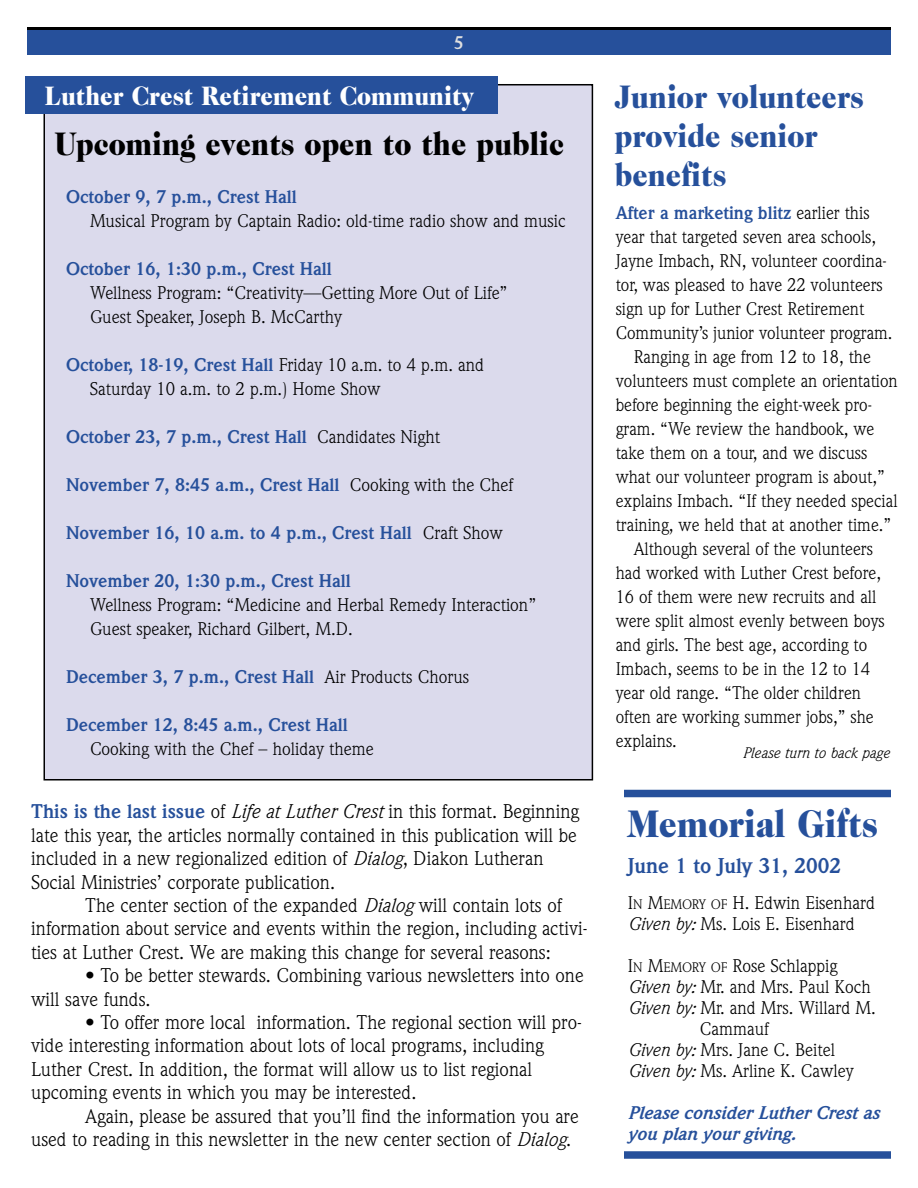
<style>
.page{position:relative;width:918px;height:1188px;background:#fff}
.page>*{position:absolute;margin:0;border:0;box-sizing:border-box;transform-origin:0 0}
.t1{font:900 39px "Caslon Two Twenty Four";color:#26509b;scale:.9 1}
.t2{font:900 33px/39px "Caslon Two Twenty Four";color:#26509b;scale:.9 1}
.t3{font:900 33px "Caslon Two Twenty Four";color:#000;scale:.9 1}
.t4{font:900 27px "Caslon Two Twenty Four";color:#fff;scale:.9 1}
.t5{font:700 21px "Weidemann";color:#26509b}
.t6{font:19.5px/23.4px "Weidemann";color:#000}
.t7{font:18px/24px "Weidemann";color:#000}
.t8{font:700 18px "Weidemann";color:#26509b}
.t9{font:italic 700 18px/21px "Weidemann";color:#26509b}
.t10{font:700 18px "Weidemann";color:#dfdfdf}
.t11{font:italic 15px "Weidemann";color:#000}
.s1{font-weight:700;color:#26509b}
.s2{font-weight:400;color:#000}
.s3{font-style:italic}
.s4{font-size:13.5px}
</style>
<div class="page">
<div style="left:44px;top:85px;width:548px;height:695px;background:#dbdaec"></div>
<div style="left:27px;top:28px;width:864px;height:27px;background:#26509b"></div>
<hr style="left:27px;top:27px;width:864px;height:3px;background:#000">
<div style="left:26px;top:76px;width:472px;height:38px;background:#26509b"></div>
<div style="left:624px;top:790px;width:267px;height:7px;background:#26509b"></div>
<div style="left:624px;top:1151px;width:267px;height:8px;background:#26509b"></div>
<p class="t10" style="left:454px;top:36px;width:12px">5</p>
<h3 class="t4" style="left:45px;top:85px;width:478px">Luther Crest Retirement Community</h3>
<h2 class="t3" style="left:55px;top:131px;width:567px">Upcoming events open to the public</h2>
<p class="t8" style="left:66px;top:190px;width:232px">October 9, 7 p.m., Crest Hall</p>
<p class="t7" style="left:90px;top:211px;width:477px">Musical Program by Captain Radio: old-time radio show and music</p>
<p class="t8" style="left:66px;top:262px;width:267px">October 16, 1:30 p.m., Crest Hall</p>
<p class="t7" style="left:90px;top:283px;width:419px">Wellness Program: “Creativity—Getting More Out of Life”<br>Guest Speaker, Joseph B. McCarthy</p>
<p class="t7" style="left:90px;top:355px;width:396px;text-indent:-24px"><span class="s1">October, 18-19, Crest Hall</span> Friday 10 a.m. to 4 p.m. and<br>Saturday 10 a.m. to 2 p.m.) Home Show</p>
<p class="t8" style="left:66px;top:430px;width:376px">October 23, 7 p.m., Crest Hall <span class="s2">Candidates Night</span></p>
<p class="t8" style="left:66px;top:478px;width:449px">November 7, 8:45 a.m., Crest Hall <span class="s2">Cooking with the Chef</span></p>
<p class="t8" style="left:66px;top:526px;width:438px">November 16, 10 a.m. to 4 p.m., Crest Hall <span class="s2">Craft Show</span></p>
<p class="t8" style="left:66px;top:574px;width:286px">November 20, 1:30 p.m., Crest Hall</p>
<p class="t7" style="left:90px;top:595px;width:448px">Wellness Program: “Medicine and Herbal Remedy Interaction”<br>Guest speaker, Richard Gilbert, M.D.</p>
<p class="t8" style="left:66px;top:670px;width:405px">December 3, 7 p.m., Crest Hall <span class="s2">Air Products Chorus</span></p>
<p class="t8" style="left:66px;top:718px;width:283px">December 12, 8:45 a.m., Crest Hall</p>
<p class="t7" style="left:90px;top:739px;width:285px">Cooking with the Chef – holiday theme</p>
<p class="t6" style="left:31px;top:802px;width:550px"><span class="s1">This is the last issue</span> of <span class="s3">Life at Luther Crest</span> in this format. Beginning late this year, the articles normally contained in this publication will be included in a new regionalized edition of <span class="s3">Dialog</span>, Diakon Lutheran Social Ministries’ corporate publication.</p>
<p class="t6" style="left:31px;top:895px;width:558px;text-indent:54px">The center section of the expanded <span class="s3">Dialog</span> will contain lots of information about service and events within the region, including activi&shy;ties at Luther Crest. We are making this change for several reasons:</p>
<p class="t6" style="left:31px;top:965px;width:554px;text-indent:54px">• To be better stewards. Combining various newsletters into one will save funds.</p>
<p class="t6" style="left:31px;top:1012px;width:552px;text-indent:54px">• To offer more local information. The regional section will pro&shy;vide interesting information about lots of local programs, including Luther Crest. In addition, the format will allow us to list regional upcoming events in which you may be interested.</p>
<p class="t6" style="left:31px;top:1106px;width:549px;text-indent:54px">Again, please be assured that you’ll find the information you are used to reading in this newsletter in the new center section of <span class="s3">Dialog</span>.</p>
<h2 class="t2" style="left:615px;top:80px;width:278px">Junior volunteers provide senior benefits</h2>
<p class="t8" style="left:616px;top:207px;width:255px">After a marketing blitz <span class="s2">earlier this</span></p>
<p class="t7" style="left:616px;top:227px;width:262px">year that targeted seven area schools,</p>
<p class="t7" style="left:616px;top:251px;width:272px">Jayne Imbach, RN, volunteer coordina-</p>
<p class="t7" style="left:616px;top:275px;width:269px">tor, was pleased to have 22 volunteers</p>
<p class="t7" style="left:616px;top:299px;width:250px">sign up for Luther Crest Retirement</p>
<p class="t7" style="left:616px;top:323px;width:278px">Community’s junior volunteer program.</p>
<p class="t7" style="left:634px;top:347px;width:239px">Ranging in age from 12 to 18, the</p>
<p class="t7" style="left:616px;top:371px;width:284px">volunteers must complete an orientation</p>
<p class="t7" style="left:616px;top:395px;width:258px">before beginning the eight-week pro-</p>
<p class="t7" style="left:616px;top:419px;width:260px">gram. “We review the handbook, we</p>
<p class="t7" style="left:616px;top:443px;width:253px">take them on a tour, and we discuss</p>
<p class="t7" style="left:616px;top:467px;width:271px">what our volunteer program is about,”</p>
<p class="t7" style="left:616px;top:491px;width:283px">explains Imbach. “If they needed special</p>
<p class="t7" style="left:616px;top:515px;width:277px">training, we held that at another time.”</p>
<p class="t7" style="left:634px;top:539px;width:241px">Although several of the volunteers</p>
<p class="t7" style="left:616px;top:563px;width:267px">had worked with Luther Crest before,</p>
<p class="t7" style="left:616px;top:587px;width:262px">16 of them were new recruits and all</p>
<p class="t7" style="left:616px;top:611px;width:271px">were split almost evenly between boys</p>
<p class="t7" style="left:616px;top:635px;width:253px">and girls. The best age, according to</p>
<p class="t7" style="left:616px;top:659px;width:256px">Imbach, seems to be in the 12 to 14</p>
<p class="t7" style="left:616px;top:683px;width:247px">year old range. “The older children</p>
<p class="t7" style="left:616px;top:707px;width:260px">often are working summer jobs,” she</p>
<p class="t7" style="left:616px;top:731px;width:63px">explains.</p>
<p class="t11" style="left:742px;top:747px;width:149px">Please turn to back page</p>
<h1 class="t1" style="left:628px;top:808px;width:280px">Memorial Gifts</h1>
<p class="t5" style="left:628px;top:858px;width:215px">June 1 to July 31, 2002</p>
<p class="t7" style="left:628px;top:894px;width:249px;line-height:21px">I<span class="s4">N</span> M<span class="s4">EMORY OF</span> H. Edwin Eisenhard<br><span class="s3">Given by:</span> Ms. Lois E. Eisenhard</p>
<p class="t7" style="left:628px;top:955px;width:211px">I<span class="s4">N</span> M<span class="s4">EMORY OF</span> Rose Schlappig</p>
<p class="t7" style="left:628px;top:976px;width:245px"><span class="s3">Given by:</span> Mr. and Mrs. Paul Koch</p>
<p class="t7" style="left:628px;top:997px;width:250px"><span class="s3">Given by:</span> Mr. and Mrs. Willard M.</p>
<p class="t7" style="left:700px;top:1018px;width:71px">Cammauf</p>
<p class="t7" style="left:628px;top:1039px;width:209px"><span class="s3">Given by:</span> Mrs. Jane C. Beitel</p>
<p class="t7" style="left:628px;top:1060px;width:227px"><span class="s3">Given by:</span> Ms. Arline K. Cawley</p>
<p class="t9" style="left:628px;top:1104px;width:253px">Please consider Luther Crest as you plan your giving.</p>
</div>
